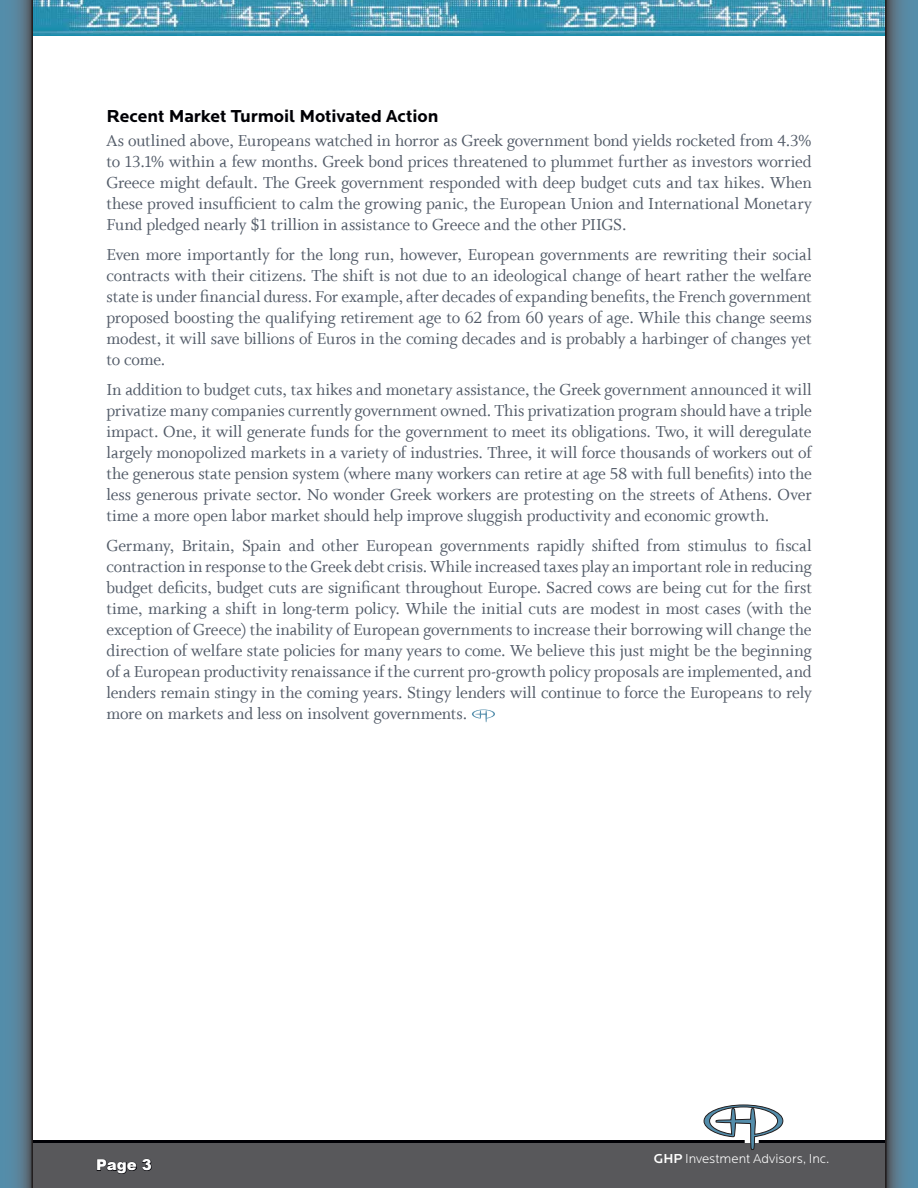
<style>
.page{position:relative;width:918px;height:1188px;background:#fff}
.page>*{position:absolute;margin:0;border:0;box-sizing:border-box;transform-origin:0 0}
.t1{font:18px/21px "Whitman Roman LF";letter-spacing:-.01em;color:#525b68;text-align:justify}
.t2{font:700 18px "Locator";letter-spacing:-.01em;color:#000005}
.t3{font:900 15px "Arial";color:#fff}
.t4{font:300 13.5px "Locator";letter-spacing:-.005em;color:#fff}
.s1{font-weight:500}
</style>
<div class="page">
<div style="left:0;top:1143px;width:918px;height:45px;background:#58585b"></div>
<hr style="left:24px;top:1140px;width:721px;height:3px;background:#000005">
<hr style="left:759px;top:1140px;width:132px;height:3px;background:#000005">
<img style="left:33px;top:0;width:472px;height:35px">
<img style="left:505px;top:0;width:380px;height:35px">
<svg style="left:703px;top:1104px;width:81px;height:46px"></svg>
<svg style="left:0;top:0;width:33px;height:1188px;background:#567e94"></svg>
<svg style="left:885px;top:0;width:33px;height:1188px;background:#527488"></svg>
<svg style="left:96px;top:1159px;width:56px;height:15px"></svg>
<svg style="left:472px;top:710px;width:23px;height:12px"></svg>
<p class="t2" style="left:106px;top:106px;width:334px">Recent Market Turmoil Motivated Action</p>
<p class="t1" style="left:106px;top:131px;width:707px">As outlined above, Europeans watched in horror as Greek government bond yields rocketed from 4.3% to 13.1% within a few months. Greek bond prices threatened to plummet further as investors worried Greece might default. The Greek government responded with deep budget cuts and tax hikes. When these proved insufficient to calm the growing panic, the European Union and International Monetary Fund pledged nearly $1 trillion in assistance to Greece and the other PIIGS.</p>
<p class="t1" style="left:106px;top:245px;width:707px">Even more importantly for the long run, however, European governments are rewriting their social contracts with their citizens. The shift is not due to an ideological change of heart rather the welfare state is under financial duress. For example, after decades of expanding benefits, the French government proposed boosting the qualifying retirement age to 62 from 60 years of age. While this change seems modest, it will save billions of Euros in the coming decades and is probably a harbinger of changes yet to come.</p>
<p class="t1" style="left:106px;top:380px;width:707px">In addition to budget cuts, tax hikes and monetary assistance, the Greek government announced it will privatize many companies currently government owned. This privatization program should have a triple impact. One, it will generate funds for the government to meet its obligations. Two, it will deregulate largely monopolized markets in a variety of industries. Three, it will force thousands of workers out of the generous state pension system (where many workers can retire at age 58 with full benefits) into the less generous private sector. No wonder Greek workers are protesting on the streets of Athens. Over time a more open labor market should help improve sluggish productivity and economic growth.</p>
<p class="t1" style="left:106px;top:536px;width:707px">Germany, Britain, Spain and other European governments rapidly shifted from stimulus to fiscal contraction in response to the Greek debt crisis. While increased taxes play an important role in reducing budget deficits, budget cuts are significant throughout Europe. Sacred cows are being cut for the first time, marking a shift in long-term policy. While the initial cuts are modest in most cases (with the exception of Greece) the inability of European governments to increase their borrowing will change the direction of welfare state policies for many years to come. We believe this just might be the beginning of a European productivity renaissance if the current pro-growth policy proposals are implemented, and lenders remain stingy in the coming years. Stingy lenders will continue to force the Europeans to rely more on markets and less on insolvent governments.</p>
<p class="t3" style="left:96px;top:1154px;width:57px">Page 3</p>
<p class="t4" style="left:654px;top:1152px;width:177px"><span class="s1">GHP</span> Investment Advisors, Inc.</p>
</div>
